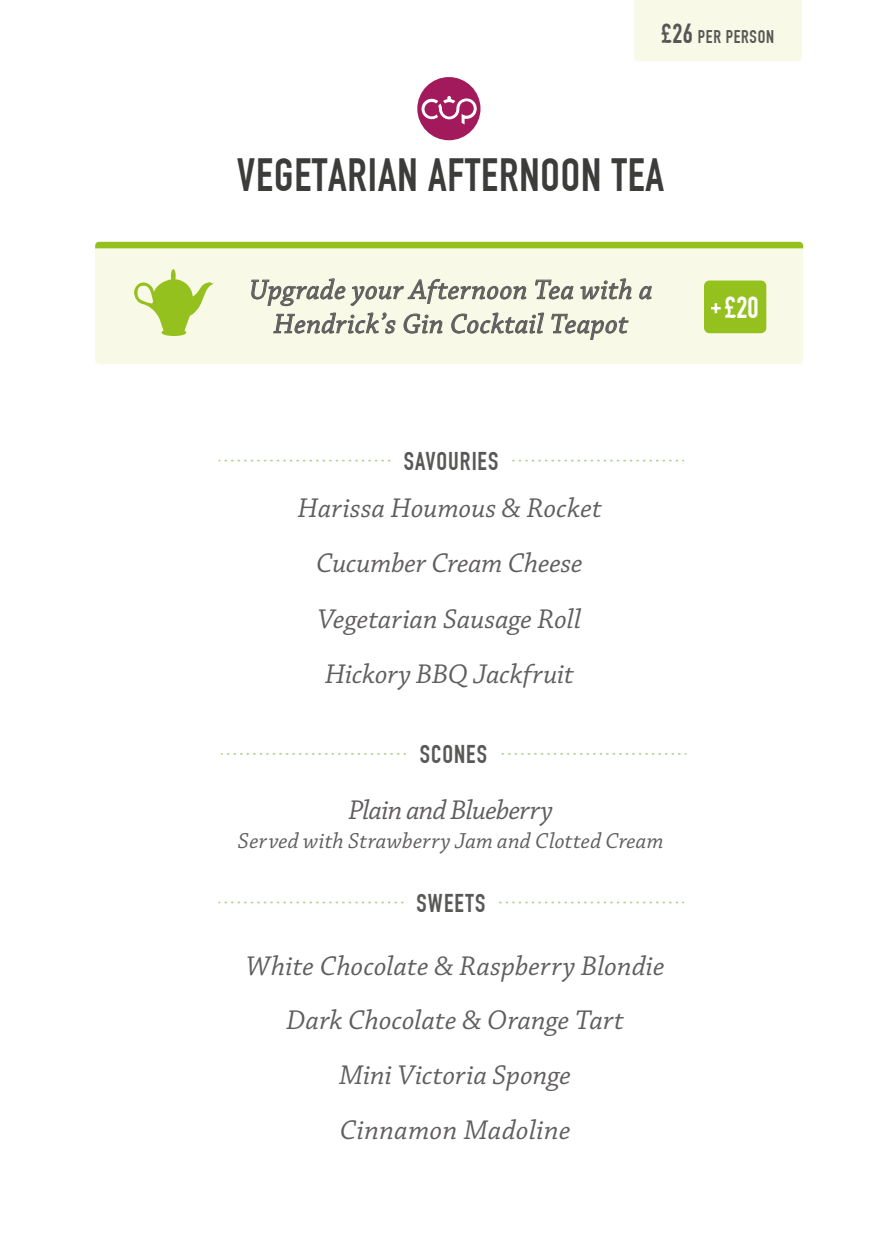
<style>
.page{position:relative;width:893px;height:1259px;background:#fff}
.page>*{position:absolute;margin:0;border:0;box-sizing:border-box;transform-origin:0 0}
.t1{font:45.6px "DIN Engschrift";letter-spacing:.02em;color:#3c3c3b}
.t2{font:30px "DIN Engschrift";color:#fff}
.t3{font:italic 28.5px/55.2px "Chaparral Pro";letter-spacing:.005em;color:#605d5e;text-align:center}
.t4{font:italic 28.5px "Chaparral Pro";letter-spacing:-.025em;color:#605d5e}
.t5{font:25.2px "DIN Engschrift";letter-spacing:.045em;color:#585857}
.t6{font:italic 22.8px "Chaparral Pro";letter-spacing:.01em;color:#605d5e}
.t7{font:18px "DIN Engschrift";letter-spacing:.04em;color:#575756}
.s1{font-size:27px}
</style>
<div class="page">
<div style="left:634px;top:0;width:168px;height:61px;background:#f8f9e6"></div>
<svg style="left:219px;top:460px;width:465px;height:1px"></svg>
<div style="left:394px;top:438px;width:115px;height:39px;background:#fff"></div>
<svg style="left:219px;top:901px;width:465px;height:2px"></svg>
<div style="left:404px;top:880px;width:95px;height:39px;background:#fff"></div>
<svg style="left:222px;top:753px;width:464px;height:2px"></svg>
<div style="left:409px;top:731px;width:90px;height:40px;background:#fff"></div>
<svg style="left:417px;top:77px;width:63px;height:63px"></svg>
<svg style="left:95px;top:242px;width:708px;height:7px;background:#9ec631"></svg>
<div style="left:95px;top:249px;width:708px;height:115px;background:#f8f9e6"></div>
<svg style="left:639px;top:285px;width:13px;height:15px"></svg>
<svg style="left:251px;top:273px;width:381px;height:67px;background:#e0e0d0"></svg>
<svg style="left:134px;top:269px;width:80px;height:67px;background:#cee193"></svg>
<div style="left:704px;top:280px;width:62px;height:53px;background:#95c11f;border-radius:5px"></div>
<svg style="left:711px;top:303px;width:10px;height:11px"></svg>
<p class="t7" style="left:661px;top:26px;width:114px"><span class="s1">£26</span> PER PERSON</p>
<h1 class="t1" style="left:237px;top:149px;width:429px">VEGETARIAN AFTERNOON TEA</h1>
<p class="t3" style="left:249px;top:274px;width:404px;line-height:34.2px">Upgrade your Afternoon Tea with a<br>Hendrick’s Gin Cocktail Teapot</p>
<p class="t5" style="left:404px;top:446px;width:96px">SAVOURIES</p>
<p class="t3" style="left:298px;top:482px;width:305px">Harissa Houmous &amp; Rocket<br>Cucumber Cream Cheese<br>Vegetarian Sausage Roll<br>Hickory BBQ Jackfruit</p>
<p class="t5" style="left:420px;top:739px;width:69px">SCONES</p>
<p class="t4" style="left:348px;top:794px;width:206px">Plain and Blueberry</p>
<p class="t6" style="left:238px;top:828px;width:427px">Served with Strawberry Jam and Clotted Cream</p>
<p class="t5" style="left:417px;top:888px;width:70px">SWEETS</p>
<p class="t3" style="left:246px;top:939px;width:420px">White Chocolate &amp; Raspberry Blondie<br>Dark Chocolate &amp; Orange Tart<br>Mini Victoria Sponge<br>Cinnamon Madoline</p>
<p class="t2" style="left:725px;top:290px;width:35px">£20</p>
</div>
